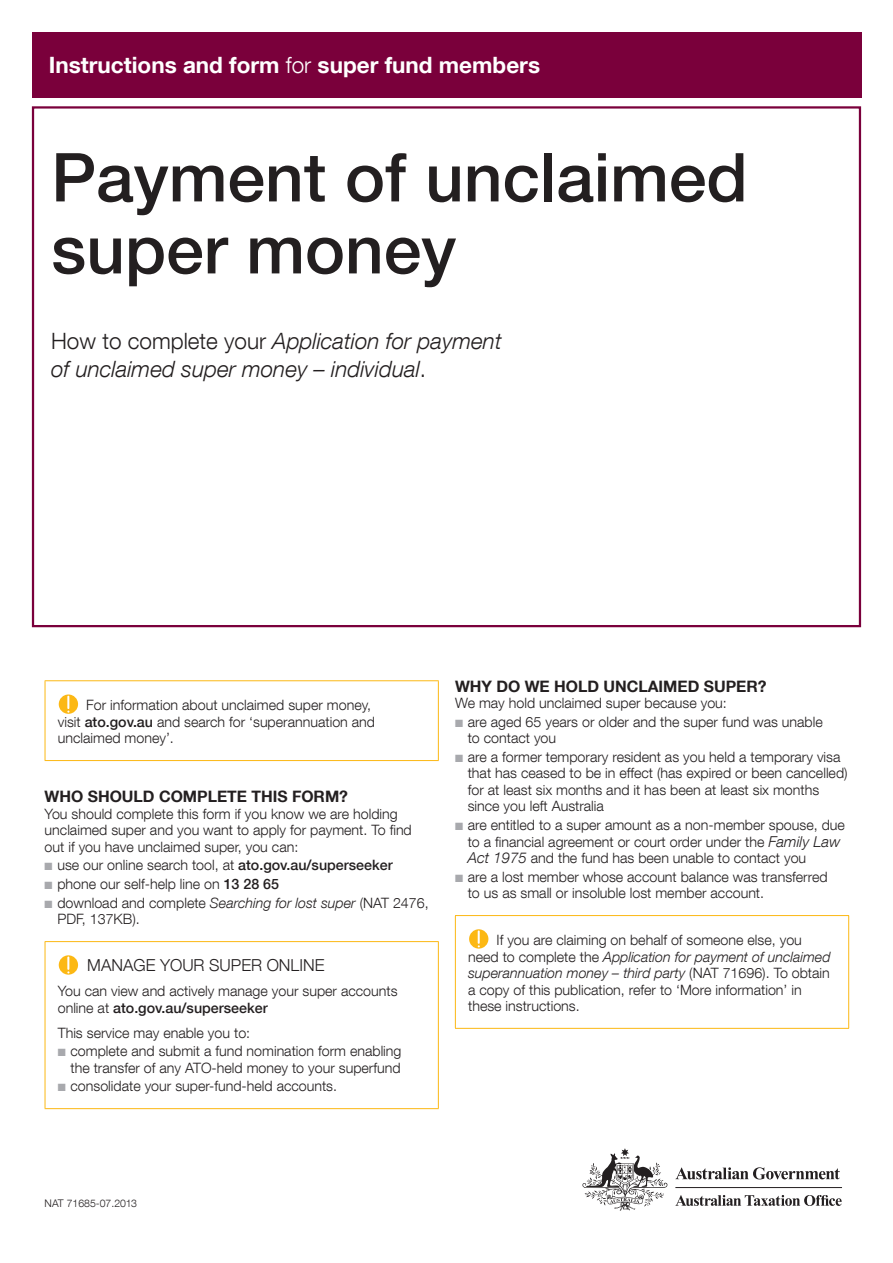
<style>
.page{position:relative;width:893px;height:1263px;background:#fff}
.page>*{position:absolute;margin:0;border:0;box-sizing:border-box;transform-origin:0 0}
.t1{font:500 67.5px/72px "Helvetica Neue LT Com";color:#231f20}
.t2{font:italic 300 22.5px/28.5px "Helvetica Neue LT Com";color:#231f20}
.t3{font:700 22.5px "Helvetica Neue LT Com";color:#fff}
.t4{font:300 16.5px "Helvetica Neue LT Com";color:#231f20}
.t5{font:700 15.75px "Helvetica Neue LT Com";color:#231f20}
.t6{font:300 14.25px/16.5px "Helvetica Neue LT Com";color:#231f20}
.t7{font:300 10.5px "Helvetica Neue LT Com";color:#231f20}
.s1{font-weight:300}
.s2{font-style:normal}
.s3{font-weight:500}
.s4{color:#a8a9ad}
.s5{font-style:italic}
.s6{font-style:italic;font-size:15px}
</style>
<div class="page">
<svg style="left:675px;top:1167px;width:165px;height:12px"></svg>
<svg style="left:583px;top:1148px;width:84px;height:62px"></svg>
<hr style="left:675px;top:1187px;width:167px;height:1px;background:#231f20">
<svg style="left:675px;top:1195px;width:167px;height:11px"></svg>
<div style="left:32px;top:32px;width:829px;height:66px;background:#7a003b"></div>
<hr style="left:45px;top:680px;width:394px;height:1px;background:#fcb814">
<hr style="left:45px;top:681px;width:1px;height:79px;background:#fcb814">
<hr style="left:438px;top:681px;width:1px;height:79px;background:#fcb814">
<hr style="left:45px;top:760px;width:394px;height:1px;background:#fcb814">
<svg style="left:59px;top:694px;width:19px;height:20px"></svg>
<hr style="left:45px;top:941px;width:394px;height:1px;background:#fcb814">
<hr style="left:45px;top:942px;width:1px;height:166px;background:#fcb814">
<hr style="left:438px;top:942px;width:1px;height:166px;background:#fcb814">
<hr style="left:45px;top:1108px;width:394px;height:1px;background:#fcb814">
<svg style="left:59px;top:955px;width:19px;height:20px"></svg>
<hr style="left:455px;top:915px;width:394px;height:1px;background:#fcb814">
<hr style="left:455px;top:916px;width:1px;height:112px;background:#fcb814">
<hr style="left:848px;top:916px;width:1px;height:112px;background:#fcb814">
<hr style="left:455px;top:1028px;width:394px;height:1px;background:#fcb814">
<svg style="left:468px;top:928px;width:21px;height:21px"></svg>
<svg style="left:469px;top:929px;width:19px;height:19px"></svg>
<h2 class="t3" style="left:49px;top:57px;width:493px">Instructions and form <span class="s1">for</span> super fund members</h2>
<h1 class="t1" style="left:51px;top:151px;width:698px">Payment of unclaimed super money</h1>
<h2 class="t2" style="left:51px;top:330px;width:452px"><span class="s2">How to complete your</span> Application for payment of unclaimed super money – individual<span class="s2">.</span></h2>
<p class="t6" style="left:58px;top:699px;width:319px;text-indent:28px">For information about unclaimed super money, visit <span class="s3">ato.gov.au</span> and search for ‘superannuation and unclaimed money’.</p>
<p class="t5" style="left:45px;top:791px;width:305px">WHO SHOULD COMPLETE THIS FORM?</p>
<p class="t6" style="left:45px;top:807px;width:369px">You should complete this form if you know we are holding unclaimed super and you want to apply for payment. To find out if you have unclaimed super, you can:</p>
<p class="t6" style="left:45px;top:859px;width:350px"><span class="s4">■</span> use our online search tool, at <span class="s3">ato.gov.au/superseeker</span></p>
<p class="t6" style="left:45px;top:878px;width:236px"><span class="s4">■</span> phone our self-help line on <span class="s3">13 28 65</span></p>
<p class="t6" style="left:57px;top:896px;width:373px;text-indent:-13px"><span class="s4">■</span> download and complete <span class="s5">Searching for lost super</span> (NAT 2476,<br>PDF, 137KB).</p>
<p class="t4" style="left:87px;top:959px;width:239px">MANAGE YOUR SUPER ONLINE</p>
<p class="t6" style="left:58px;top:985px;width:341px">You can view and actively manage your super accounts online at <span class="s3">ato.gov.au/superseeker</span></p>
<p class="t6" style="left:58px;top:1026px;width:194px">This service may enable you to:</p>
<p class="t6" style="left:58px;top:1045px;width:345px;text-align:right"><span class="s4">■</span> complete and submit a fund nomination form enabling the transfer of any ATO-held money to your superfund</p>
<p class="t6" style="left:58px;top:1080px;width:281px"><span class="s4">■</span> consolidate your super-fund-held accounts.</p>
<p class="t5" style="left:455px;top:680px;width:313px">WHY DO WE HOLD UNCLAIMED SUPER?</p>
<p class="t6" style="left:455px;top:697px;width:273px">We may hold unclaimed super because you:</p>
<p class="t6" style="left:468px;top:715px;width:357px;text-indent:-13px"><span class="s4">■</span> are aged 65 years or older and the super fund was unable to contact you</p>
<p class="t6" style="left:468px;top:751px;width:381px;text-indent:-13px"><span class="s4">■</span> are a former temporary resident as you held a temporary visa that has ceased to be in effect (has expired or been cancelled) for at least six months and it has been at least six months since you left Australia</p>
<p class="t6" style="left:468px;top:819px;width:379px;text-indent:-13px"><span class="s4">■</span> are entitled to a super amount as a non-member spouse, due to a financial agreement or court order under the <span class="s6">Family Law<br>Act 1975</span> and the fund has been unable to contact you</p>
<p class="t6" style="left:468px;top:870px;width:361px;text-indent:-13px"><span class="s4">■</span> are a lost member whose account balance was transferred to us as small or insoluble lost member account.</p>
<p class="t6" style="left:468px;top:934px;width:364px;text-indent:28px">If you are claiming on behalf of someone else, you need to complete the <span class="s5">Application for payment of unclaimed superannuation money – third party</span> (NAT 71696). To obtain a copy of this publication, refer to ‘More information’ in these instructions.</p>
<p class="t7" style="left:45px;top:1199px;width:94px">NAT 71685-07.2013</p>
</div>
